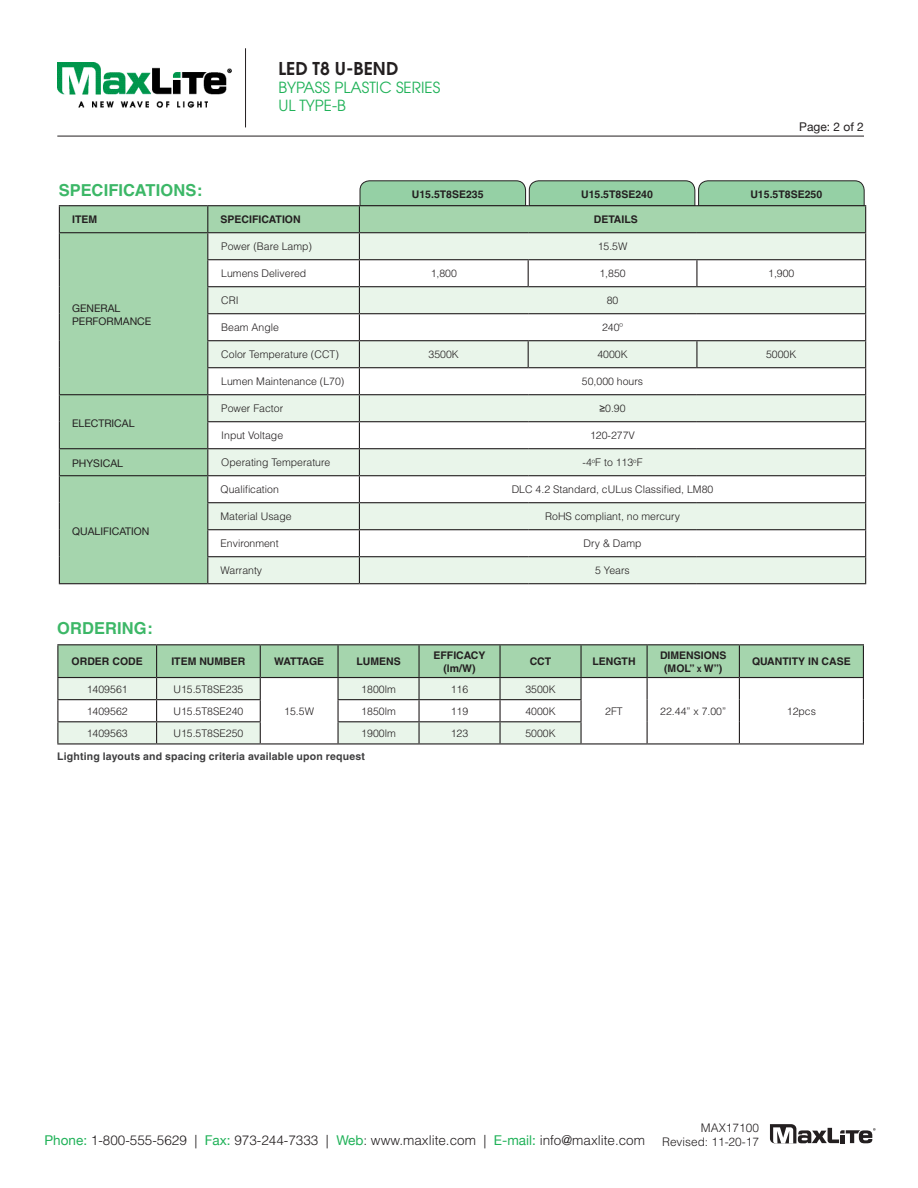
<style>
.page{position:relative;width:918px;height:1188px;background:#fff}
.page>*{position:absolute;margin:0;border:0;box-sizing:border-box;transform-origin:0 0}
.t1{font:600 17.7px "Avant Garde";color:#231f20}
.Blue_Headline{font:700 16.5px "Helvetica";letter-spacing:.005em;color:#3cb767}
.t2{font:15.3px/18.3px "Avant Garde";color:#21b259}
.t3{font:300 13.5px "Helvetica";color:#231f20}
.t4{font:12px "Helvetica Neue";color:#231f20}
.t5{font:300 11.85px/14.2px "Helvetica";color:#231f20;text-align:right}
.Body_Text__C{font:300 10.5px "Helvetica";color:#231f20}
.Body_Text__L{font:300 10.5px "Helvetica";color:#231f20}
.Lv__2_-_Blue_Descrip{font:700 10.5px/12.6px "Helvetica";color:#231f20;text-align:center}
.t6{font:700 10.5px "Helvetica";letter-spacing:.015em;color:#3e3e3f}
.Item_Subhead_Categor{font:10.5px "Helvetica Neue";color:#231f20}
.Lv__2_-_Blue_Descrip-2{font:700 10.5px "Helvetica";letter-spacing:-.055em;color:#231f20}
.s1{font-family:"Arial";font-weight:400}
.s2{font-size:7.35px}
.s3{font-family:"Helvetica Neue";font-weight:400;color:#21b259}
</style>
<div class="page">
<img style="left:57px;top:63px;width:175px;height:45px">
<hr style="left:57px;top:136px;width:807px;height:1px;background:#231f20">
<svg style="left:770px;top:1124px;width:106px;height:20px"></svg>
<hr style="left:245px;top:48px;width:1px;height:79px;background:#231f20">
<div style="left:60px;top:206px;width:299px;height:377px;background:#a5d5ad"></div>
<svg style="left:208px;top:233px;width:151px;height:350px;fill:#e9f5ea"></svg>
<hr style="left:207px;top:286px;width:152px;height:1px;background:#231f20">
<hr style="left:207px;top:421px;width:152px;height:1px;background:#231f20">
<hr style="left:208px;top:448px;width:151px;height:1px;background:#231f20">
<hr style="left:208px;top:475px;width:151px;height:1px;background:#231f20">
<hr style="left:207px;top:502px;width:152px;height:1px;background:#231f20">
<hr style="left:207px;top:529px;width:152px;height:1px;background:#231f20">
<hr style="left:207px;top:259px;width:152px;height:1px;background:#231f20">
<hr style="left:207px;top:313px;width:152px;height:1px;background:#231f20">
<hr style="left:207px;top:340px;width:152px;height:1px;background:#231f20">
<hr style="left:208px;top:394px;width:151px;height:1px;background:#231f20">
<hr style="left:207px;top:367px;width:152px;height:1px;background:#231f20">
<hr style="left:207px;top:556px;width:152px;height:1px;background:#231f20">
<hr style="left:208px;top:583px;width:151px;height:1px;background:#231f20">
<hr style="left:59px;top:205px;width:149px;height:1px;background:#231f20">
<hr style="left:208px;top:205px;width:151px;height:1px;background:#231f20">
<hr style="left:59px;top:232px;width:149px;height:1px;background:#231f20">
<hr style="left:208px;top:232px;width:151px;height:1px;background:#231f20">
<hr style="left:59px;top:583px;width:149px;height:1px;background:#231f20">
<hr style="left:59px;top:394px;width:149px;height:1px;background:#231f20">
<hr style="left:59px;top:448px;width:149px;height:1px;background:#231f20">
<svg style="left:59px;top:206px;width:1px;height:377px"></svg>
<svg style="left:207px;top:206px;width:1px;height:377px"></svg>
<hr style="left:59px;top:475px;width:149px;height:1px;background:#231f20">
<hr style="left:359px;top:583px;width:169px;height:1px;background:#231f20">
<hr style="left:528px;top:583px;width:169px;height:1px;background:#231f20">
<hr style="left:697px;top:583px;width:169px;height:1px;background:#231f20">
<svg style="left:359px;top:180px;width:507px;height:403px"></svg>
<hr style="left:359px;top:313px;width:169px;height:1px;background:#231f20">
<hr style="left:528px;top:313px;width:169px;height:1px;background:#231f20">
<hr style="left:697px;top:313px;width:169px;height:1px;background:#231f20">
<hr style="left:500px;top:743px;width:81px;height:2px;background:#231f20">
<hr style="left:57px;top:644px;width:100px;height:1px;background:#231f20">
<hr style="left:157px;top:644px;width:103px;height:1px;background:#231f20">
<hr style="left:260px;top:644px;width:78px;height:1px;background:#231f20">
<hr style="left:338px;top:644px;width:81px;height:1px;background:#231f20">
<hr style="left:419px;top:644px;width:81px;height:1px;background:#231f20">
<hr style="left:500px;top:644px;width:81px;height:1px;background:#231f20">
<hr style="left:581px;top:644px;width:66px;height:1px;background:#231f20">
<hr style="left:647px;top:644px;width:92px;height:1px;background:#231f20">
<hr style="left:739px;top:644px;width:125px;height:1px;background:#231f20">
<hr style="left:57px;top:743px;width:100px;height:2px;background:#231f20">
<hr style="left:157px;top:743px;width:103px;height:2px;background:#231f20">
<hr style="left:338px;top:743px;width:81px;height:2px;background:#231f20">
<hr style="left:419px;top:743px;width:81px;height:2px;background:#231f20">
<hr style="left:581px;top:743px;width:66px;height:2px;background:#231f20">
<hr style="left:647px;top:743px;width:92px;height:2px;background:#231f20">
<hr style="left:739px;top:743px;width:125px;height:2px;background:#231f20">
<svg style="left:57px;top:645px;width:807px;height:99px"></svg>
<hr style="left:337px;top:722px;width:2px;height:21px;background:#231f20">
<hr style="left:260px;top:743px;width:78px;height:2px;background:#231f20">
<h1 class="t1" style="left:278px;top:57px;width:121px">LED T8 U-BEND</h1>
<h3 class="t2" style="left:278px;top:78px;width:163px">BYPASS PLASTIC SERIES<br>UL TYPE-B</h3>
<p class="t4" style="left:799px;top:118px;width:66px">Page: 2 of 2</p>
<p class="Blue_Headline" style="left:59px;top:180px;width:145px">SPECIFICATIONS:</p>
<p class="Lv__2_-_Blue_Descrip" style="left:72px;top:213px;width:27px">ITEM</p>
<p class="Lv__2_-_Blue_Descrip" style="left:221px;top:213px;width:82px">SPECIFICATION</p>
<p class="Lv__2_-_Blue_Descrip" style="left:594px;top:213px;width:45px">DETAILS</p>
<p class="Lv__2_-_Blue_Descrip" style="left:412px;top:188px;width:73px">U15.5T8SE235</p>
<p class="Lv__2_-_Blue_Descrip" style="left:581px;top:188px;width:73px">U15.5T8SE240</p>
<p class="Lv__2_-_Blue_Descrip" style="left:750px;top:188px;width:73px">U15.5T8SE250</p>
<p class="Item_Subhead_Categor" style="left:72px;top:301px;width:50px">GENERAL</p>
<p class="Item_Subhead_Categor" style="left:72px;top:314px;width:81px">PERFORMANCE</p>
<p class="Item_Subhead_Categor" style="left:72px;top:415px;width:64px">ELECTRICAL</p>
<p class="Body_Text__L" style="left:221px;top:240px;width:92px">Power (Bare Lamp)</p>
<p class="Body_Text__C" style="left:598px;top:240px;width:31px">15.5W</p>
<p class="Body_Text__L" style="left:221px;top:267px;width:86px">Lumens Delivered</p>
<p class="Body_Text__C" style="left:431px;top:267px;width:28px">1,800</p>
<p class="Body_Text__C" style="left:599px;top:267px;width:28px">1,850</p>
<p class="Body_Text__C" style="left:768px;top:267px;width:28px">1,900</p>
<p class="Body_Text__L" style="left:221px;top:294px;width:19px">CRI</p>
<p class="Body_Text__C" style="left:607px;top:294px;width:13px">80</p>
<p class="Body_Text__L" style="left:221px;top:321px;width:59px">Beam Angle</p>
<p class="Body_Text__C" style="left:602px;top:321px;width:23px">240º</p>
<p class="Body_Text__L" style="left:221px;top:348px;width:119px">Color Temperature (CCT)</p>
<p class="Body_Text__C" style="left:429px;top:348px;width:32px">3500K</p>
<p class="Body_Text__C" style="left:597px;top:348px;width:32px">4000K</p>
<p class="Body_Text__C" style="left:766px;top:348px;width:32px">5000K</p>
<p class="Body_Text__L" style="left:221px;top:375px;width:125px">Lumen Maintenance (L70)</p>
<p class="Body_Text__C" style="left:582px;top:375px;width:63px">50,000 hours</p>
<p class="Body_Text__L" style="left:221px;top:402px;width:63px">Power Factor</p>
<p class="Body_Text__C" style="left:599px;top:402px;width:28px"><span class="s1">≥</span>0.90</p>
<p class="Body_Text__L" style="left:221px;top:429px;width:63px">Input Voltage</p>
<p class="Body_Text__C" style="left:590px;top:429px;width:46px">120-277V</p>
<p class="Item_Subhead_Categor" style="left:72px;top:456px;width:52px">PHYSICAL</p>
<p class="Body_Text__L" style="left:221px;top:456px;width:110px">Operating Temperature</p>
<p class="Body_Text__C" style="left:583px;top:456px;width:61px">-4<sup>o</sup>F to 113<sup>o</sup>F</p>
<p class="Item_Subhead_Categor" style="left:72px;top:523px;width:79px">QUALIFICATION</p>
<p class="Body_Text__L" style="left:221px;top:483px;width:60px">Qualification</p>
<p class="Body_Text__C" style="left:512px;top:483px;width:203px">DLC 4.2 Standard, cULus Classified, LM80</p>
<p class="Body_Text__L" style="left:221px;top:510px;width:73px">Material Usage</p>
<p class="Body_Text__C" style="left:545px;top:510px;width:136px">RoHS compliant, no mercury</p>
<p class="Body_Text__L" style="left:221px;top:537px;width:60px">Environment</p>
<p class="Body_Text__C" style="left:584px;top:537px;width:59px">Dry &amp; Damp</p>
<p class="Body_Text__L" style="left:221px;top:564px;width:43px">Warranty</p>
<p class="Body_Text__C" style="left:595px;top:564px;width:36px">5 Years</p>
<p class="Blue_Headline" style="left:57px;top:618px;width:97px">ORDERING:</p>
<p class="Lv__2_-_Blue_Descrip" style="left:72px;top:655px;width:73px">ORDER CODE</p>
<p class="Lv__2_-_Blue_Descrip" style="left:171px;top:655px;width:76px">ITEM NUMBER</p>
<p class="Lv__2_-_Blue_Descrip-2" style="left:274px;top:655px;width:52px">WATTAGE</p>
<p class="Lv__2_-_Blue_Descrip" style="left:356px;top:655px;width:46px">LUMENS</p>
<p class="Lv__2_-_Blue_Descrip" style="left:433px;top:649px;width:54px">EFFICACY (lm/W)</p>
<p class="Lv__2_-_Blue_Descrip" style="left:530px;top:655px;width:23px">CCT</p>
<p class="Lv__2_-_Blue_Descrip" style="left:592px;top:655px;width:45px">LENGTH</p>
<p class="Lv__2_-_Blue_Descrip" style="left:660px;top:649px;width:68px">DIMENSIONS (MOL” <span class="s2">x</span> W”)</p>
<p class="Lv__2_-_Blue_Descrip" style="left:752px;top:655px;width:100px">QUANTITY IN CASE</p>
<p class="Body_Text__C" style="left:87px;top:682px;width:42px">1409561</p>
<p class="Body_Text__C" style="left:173px;top:682px;width:72px">U15.5T8SE235</p>
<p class="Body_Text__C" style="left:284px;top:705px;width:31px">15.5W</p>
<p class="Body_Text__C" style="left:361px;top:682px;width:36px">1800lm</p>
<p class="Body_Text__C" style="left:451px;top:682px;width:19px">116</p>
<p class="Body_Text__C" style="left:525px;top:682px;width:32px">3500K</p>
<p class="Body_Text__C" style="left:87px;top:705px;width:42px">1409562</p>
<p class="Body_Text__C" style="left:173px;top:705px;width:72px">U15.5T8SE240</p>
<p class="Body_Text__C" style="left:361px;top:705px;width:36px">1850lm</p>
<p class="Body_Text__C" style="left:451px;top:705px;width:19px">119</p>
<p class="Body_Text__C" style="left:525px;top:705px;width:32px">4000K</p>
<p class="Body_Text__C" style="left:605px;top:705px;width:19px">2FT</p>
<p class="Body_Text__C" style="left:660px;top:705px;width:67px">22.44” x 7.00”</p>
<p class="Body_Text__C" style="left:787px;top:705px;width:31px">12pcs</p>
<p class="Body_Text__C" style="left:87px;top:727px;width:42px">1409563</p>
<p class="Body_Text__C" style="left:173px;top:727px;width:72px">U15.5T8SE250</p>
<p class="Body_Text__C" style="left:361px;top:727px;width:36px">1900lm</p>
<p class="Body_Text__C" style="left:451px;top:727px;width:19px">123</p>
<p class="Body_Text__C" style="left:525px;top:727px;width:32px">5000K</p>
<p class="t6" style="left:57px;top:750px;width:309px">Lighting layouts and spacing criteria available upon request</p>
<p class="t3" style="left:45px;top:1132px;width:602px"><span class="s3">Phone:</span> 1-800-555-5629 | <span class="s3">Fax:</span> 973-244-7333 | <span class="s3">Web</span>: www.maxlite.com | <span class="s3">E-mail:</span> info@maxlite.com</p>
<p class="t5" style="left:662px;top:1121px;width:98px">MAX17100<br>Revised: 11-20-17</p>
</div>
